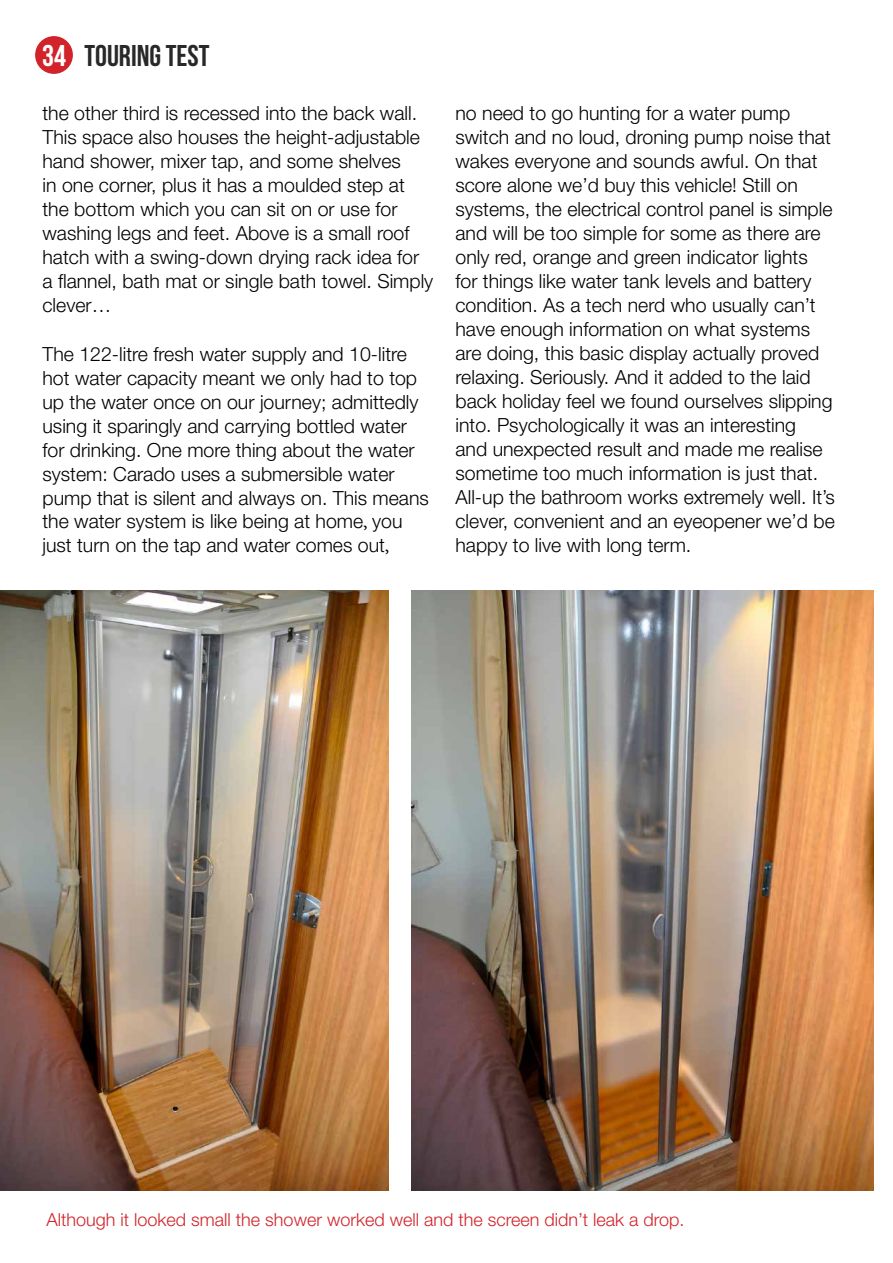
<style>
.page{position:relative;width:893px;height:1263px;background:#fff}
.page>*{position:absolute;margin:0;border:0;box-sizing:border-box;transform-origin:0 0}
.t1{font:30px "Bebas Neue";color:#292829}
.t2{font:30px "Bebas Neue";color:#fff}
.t3{font:300 19.5px/24px "Helvetica Neue LT Std";color:#000}
.t4{font:300 18px "Helvetica Neue LT Std";color:#d2232a}
.s1{font-family:"Minion Pro";font-weight:400}
</style>
<div class="page">
<div style="left:35px;top:36px;width:38px;height:38px;background:#d2232a;border-radius:50%"></div>
<img style="left:411px;top:591px;width:463px;height:600px">
<img style="left:0;top:591px;width:389px;height:600px">
<h1 class="t2" style="left:42px;top:39px;width:25px">34</h1>
<p class="t3" style="left:43px;top:101px;width:392px">the other third is recessed into the back wall.<br>This space also houses the height-adjustable hand shower, mixer tap, and some shelves<br>in one corner, plus it has a moulded step at the bottom which you can sit on or use for washing legs and feet. Above is a small roof hatch with a swing-down drying rack idea for a flannel, bath mat or single bath towel. Simply clever…</p>
<p class="t3" style="left:43px;top:341px;width:388px">The 122-litre fresh water supply and 10-litre hot water capacity meant we only had to top up the water once on our journey; admittedly using it sparingly and carrying bottled water for drinking. One more thing about the water system: Carado uses a submersible water pump that is silent and always on. This means the water system is like being at home<span class="s1">,</span> you just turn on the tap and water comes out<span class="s1">,</span></p>
<h1 class="t1" style="left:84px;top:40px;width:127px">TOURING TEST</h1>
<p class="t3" style="left:455px;top:101px;width:381px">no need to go hunting for a water pump switch and no loud, droning pump noise that wakes everyone and sounds awful. On that score alone we’d buy this vehicle! Still on systems, the electrical control panel is simple and will be too simple for some as there are only red, orange and green indicator lights<br>for things like water tank levels and battery condition. As a tech nerd who usually can’t have enough information on what systems are doing, this basic display actually proved relaxing. Seriously. And it added to the laid back holiday feel we found ourselves slipping into. Psychologically it was an interesting<br>and unexpected result and made me realise sometime too much information is just that.<br>All-up the bathroom works extremely well. It’s clever, convenient and an eyeopener we’d be happy to live with long term.</p>
<p class="t4" style="left:47px;top:1209px;width:639px">Although it looked small the shower worked well and the screen didn’t leak a drop.</p>
</div>
